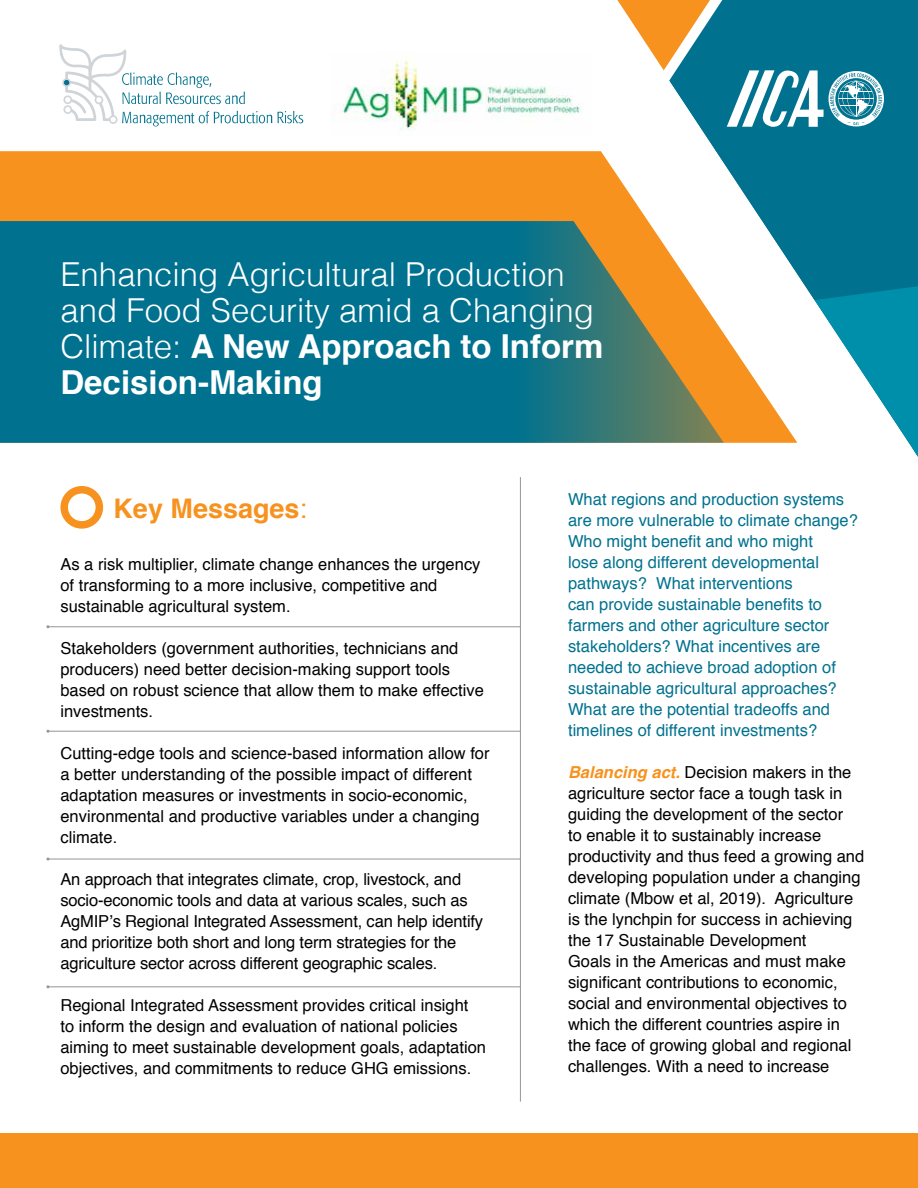
<style>
.page{position:relative;width:918px;height:1188px;background:#fff}
.page>*{position:absolute;margin:0;border:0;box-sizing:border-box;transform-origin:0 0}
.t1{font:300 33px/36px "Helvetica";color:#fff}
.t2{font:700 27px "Helvetica";color:#f7921e}
.t3{font:16.5px/21px "Helvetica";color:#000}
.t4{font:16.5px/21px "Helvetica";color:#00728f}
.s1{font-weight:700}
.s2{font-weight:400}
.s3{font-weight:700;font-style:italic;color:#f7921e}
</style>
<div class="page">
<svg style="left:700px;top:0;width:218px;height:443px;background:#1a809a"></svg>
<svg style="left:0;top:151px;width:797px;height:292px;fill:#f7921e"></svg>
<svg style="left:617px;top:0;width:267px;height:128px"></svg>
<svg style="left:815px;top:286px;width:103px;height:171px"></svg>
<svg style="left:0;top:221px;width:724px;height:222px;background:#227985"></svg>
<div style="left:60px;top:486px;width:43px;height:43px;border:8px solid #f7921e;border-radius:50%"></div>
<div style="left:0;top:1134px;width:918px;height:54px;background:#f7921e"></div>
<hr style="left:520px;top:477px;width:1px;height:625px;background:#939598">
<hr style="left:48px;top:626px;width:473px;height:1px;background:#939598">
<hr style="left:48px;top:731px;width:473px;height:1px;background:#939598">
<hr style="left:48px;top:859px;width:473px;height:1px;background:#939598">
<hr style="left:48px;top:986px;width:473px;height:1px;background:#939598">
<img style="left:332px;top:59px;width:251px;height:72px">
<svg style="left:59px;top:44px;width:244px;height:82px"></svg>
<h1 class="t1" style="left:60px;top:254px;width:544px">Enhancing Agricultural Production and Food Security amid a Changing<br>Climate: <span class="s1">A New Approach to Inform<br>Decision-Making</span></h1>
<h2 class="t2" style="left:114px;top:487px;width:195px">Key Messages<span class="s2">:</span></h2>
<p class="t3" style="left:60px;top:554px;width:422px">As a risk multiplier, climate change enhances the urgency of transforming to a more inclusive, competitive and sustainable agricultural system.</p>
<p class="t3" style="left:60px;top:638px;width:425px">Stakeholders (government authorities, technicians and producers) need better decision-making support tools based on robust science that allow them to make effective investments.</p>
<p class="t3" style="left:60px;top:743px;width:431px">Cutting-edge tools and science-based information allow for a better understanding of the possible impact of different adaptation measures or investments in socio-economic, environmental and productive variables under a changing climate.</p>
<p class="t3" style="left:60px;top:869px;width:424px">An approach that integrates climate, crop, livestock, and socio-economic tools and data at various scales, such as AgMIP’s Regional Integrated Assessment, can help identify and prioritize both short and long term strategies for the agriculture sector across different geographic scales.</p>
<p class="t3" style="left:60px;top:995px;width:427px">Regional Integrated Assessment provides critical insight to inform the design and evaluation of national policies aiming to meet sustainable development goals, adaptation objectives, and commitments to reduce GHG emissions.</p>
<p class="t4" style="left:568px;top:489px;width:291px">What regions and production systems are more vulnerable to climate change?<br>Who might benefit and who might<br>lose along different developmental pathways? What interventions<br>can provide sustainable benefits to farmers and other agriculture sector stakeholders? What incentives are needed to achieve broad adoption of sustainable agricultural approaches?<br>What are the potential tradeoffs and timelines of different investments?</p>
<p class="t3" style="left:568px;top:762px;width:298px"><span class="s3">Balancing act.</span> Decision makers in the agriculture sector face a tough task in guiding the development of the sector<br>to enable it to sustainably increase productivity and thus feed a growing and developing population under a changing climate (Mbow et al, 2019). Agriculture is the lynchpin for success in achieving the 17 Sustainable Development<br>Goals in the Americas and must make significant contributions to economic, social and environmental objectives to which the different countries aspire in the face of growing global and regional challenges. With a need to increase</p>
</div>
